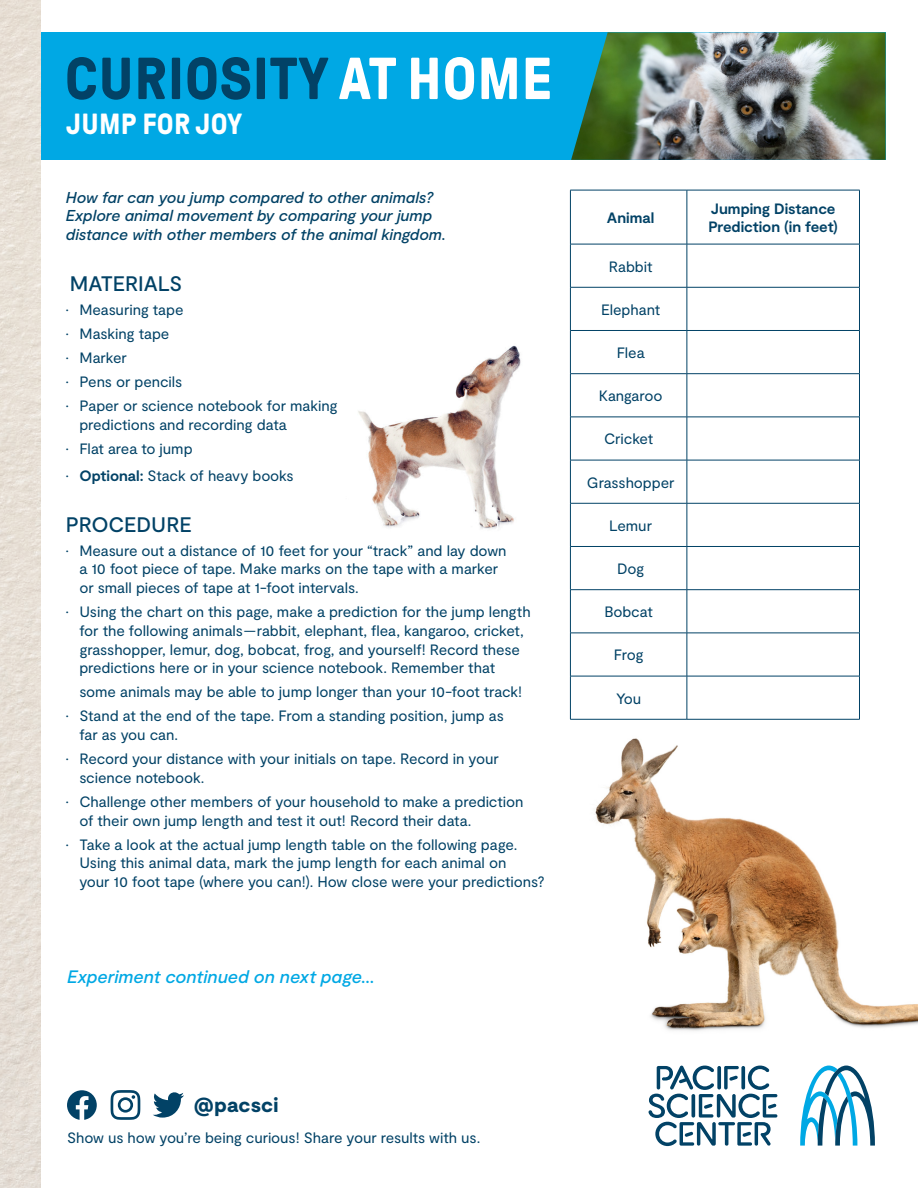
<style>
.page{position:relative;width:918px;height:1188px;background:#fff}
.page>*{position:absolute;margin:0;border:0;box-sizing:border-box;transform-origin:0 0}
.t1{font:700 59.1px "GT Pressura";letter-spacing:.01em;color:#024266}
.t2{font:700 29.1px "GT Pressura";letter-spacing:.01em;color:#fff}
.t3{font:500 21px "Moderat";letter-spacing:-.005em;color:#024266}
.t4{font:900 20.4px "Moderat";letter-spacing:.01em;color:#024266}
.t5{font:italic 500 18px "Moderat";letter-spacing:-.005em;color:#00a8e4}
.t6{font:italic 500 15.75px/18.6px "Moderat";letter-spacing:-.005em;color:#024266}
.t7{font:15px/18.8px "Moderat";letter-spacing:-.005em;color:#024266}
.t8{font:700 15px/18px "Moderat";letter-spacing:-.005em;color:#024266}
.s1{color:#fff}
.s2{font-weight:700}
</style>
<div class="page">
<div style="left:33px;top:32px;width:853px;height:128px;background:#00a8e4"></div>
<img style="left:571px;top:32px;width:315px;height:128px">
<img style="left:0;top:0;width:40px;height:1188px">
<img style="left:594px;top:738px;width:324px;height:293px">
<img style="left:358px;top:345px;width:163px;height:184px">
<svg style="left:800px;top:1066px;width:75px;height:80px"></svg>
<svg style="left:648px;top:1065px;width:129px;height:81px"></svg>
<svg style="left:153px;top:1092px;width:31px;height:26px"></svg>
<svg style="left:111px;top:1090px;width:29px;height:30px"></svg>
<svg style="left:67px;top:1090px;width:30px;height:30px"></svg>
<svg style="left:571px;top:191px;width:288px;height:528px"></svg>
<hr style="left:570px;top:190px;width:117px;height:1px;background:#024266">
<hr style="left:570px;top:190px;width:1px;height:54px;background:#024266">
<hr style="left:570px;top:244px;width:117px;height:1px;background:#024266">
<hr style="left:570px;top:244px;width:1px;height:43px;background:#024266">
<hr style="left:570px;top:287px;width:117px;height:1px;background:#024266">
<hr style="left:570px;top:287px;width:1px;height:43px;background:#024266">
<hr style="left:570px;top:330px;width:117px;height:1px;background:#024266">
<hr style="left:570px;top:331px;width:1px;height:43px;background:#024266">
<hr style="left:570px;top:373px;width:117px;height:1px;background:#024266">
<hr style="left:570px;top:374px;width:1px;height:43px;background:#024266">
<hr style="left:570px;top:417px;width:117px;height:1px;background:#024266">
<hr style="left:570px;top:417px;width:1px;height:43px;background:#024266">
<hr style="left:570px;top:460px;width:117px;height:1px;background:#024266">
<hr style="left:570px;top:460px;width:1px;height:43px;background:#024266">
<hr style="left:570px;top:503px;width:117px;height:1px;background:#024266">
<hr style="left:570px;top:503px;width:1px;height:43px;background:#024266">
<hr style="left:570px;top:546px;width:117px;height:1px;background:#024266">
<hr style="left:570px;top:547px;width:1px;height:43px;background:#024266">
<hr style="left:570px;top:589px;width:117px;height:1px;background:#024266">
<hr style="left:570px;top:590px;width:1px;height:43px;background:#024266">
<hr style="left:570px;top:633px;width:117px;height:1px;background:#024266">
<hr style="left:570px;top:633px;width:1px;height:43px;background:#024266">
<hr style="left:570px;top:676px;width:117px;height:1px;background:#024266">
<hr style="left:570px;top:676px;width:1px;height:43px;background:#024266">
<hr style="left:570px;top:719px;width:117px;height:1px;background:#024266">
<hr style="left:687px;top:190px;width:173px;height:1px;background:#024266">
<hr style="left:687px;top:190px;width:1px;height:54px;background:#024266">
<hr style="left:859px;top:190px;width:1px;height:54px;background:#024266">
<hr style="left:687px;top:244px;width:173px;height:1px;background:#024266">
<hr style="left:687px;top:244px;width:1px;height:43px;background:#024266">
<hr style="left:859px;top:244px;width:1px;height:43px;background:#024266">
<hr style="left:687px;top:287px;width:173px;height:1px;background:#024266">
<hr style="left:687px;top:287px;width:1px;height:43px;background:#024266">
<hr style="left:859px;top:287px;width:1px;height:43px;background:#024266">
<hr style="left:687px;top:330px;width:173px;height:1px;background:#024266">
<hr style="left:687px;top:331px;width:1px;height:43px;background:#024266">
<hr style="left:859px;top:331px;width:1px;height:43px;background:#024266">
<hr style="left:687px;top:373px;width:173px;height:1px;background:#024266">
<hr style="left:687px;top:374px;width:1px;height:43px;background:#024266">
<hr style="left:859px;top:374px;width:1px;height:43px;background:#024266">
<hr style="left:687px;top:417px;width:173px;height:1px;background:#024266">
<hr style="left:687px;top:417px;width:1px;height:43px;background:#024266">
<hr style="left:859px;top:417px;width:1px;height:43px;background:#024266">
<hr style="left:687px;top:460px;width:173px;height:1px;background:#024266">
<hr style="left:687px;top:460px;width:1px;height:43px;background:#024266">
<hr style="left:859px;top:460px;width:1px;height:43px;background:#024266">
<hr style="left:687px;top:503px;width:173px;height:1px;background:#024266">
<hr style="left:687px;top:503px;width:1px;height:43px;background:#024266">
<hr style="left:859px;top:503px;width:1px;height:43px;background:#024266">
<hr style="left:687px;top:546px;width:173px;height:1px;background:#024266">
<hr style="left:687px;top:547px;width:1px;height:43px;background:#024266">
<hr style="left:859px;top:547px;width:1px;height:43px;background:#024266">
<hr style="left:687px;top:589px;width:173px;height:1px;background:#024266">
<hr style="left:687px;top:590px;width:1px;height:43px;background:#024266">
<hr style="left:859px;top:590px;width:1px;height:43px;background:#024266">
<hr style="left:687px;top:633px;width:173px;height:1px;background:#024266">
<hr style="left:687px;top:633px;width:1px;height:43px;background:#024266">
<hr style="left:859px;top:633px;width:1px;height:43px;background:#024266">
<hr style="left:687px;top:676px;width:173px;height:1px;background:#024266">
<hr style="left:687px;top:676px;width:1px;height:43px;background:#024266">
<hr style="left:859px;top:676px;width:1px;height:43px;background:#024266">
<hr style="left:687px;top:719px;width:173px;height:1px;background:#024266">
<p class="t1" style="left:65px;top:47px;width:489px">CURIOSITY <span class="s1">AT HOME</span></p>
<p class="t2" style="left:66px;top:108px;width:178px">JUMP FOR JOY</p>
<p class="t6" style="left:66px;top:188px;width:382px">How far can you jump compared to other animals?<br>Explore animal movement by comparing your jump distance with other members of the animal kingdom.</p>
<p class="t3" style="left:70px;top:271px;width:114px">MATERIALS</p>
<p class="t7" style="left:66px;top:301px;width:119px">• Measuring tape</p>
<p class="t7" style="left:66px;top:325px;width:105px">• Masking tape</p>
<p class="t7" style="left:66px;top:349px;width:62px">• Marker</p>
<p class="t7" style="left:66px;top:373px;width:118px">• Pens or pencils</p>
<p class="t7" style="left:79px;top:397px;width:260px;text-indent:-14px">• Paper or science notebook for making predictions and recording data</p>
<p class="t7" style="left:66px;top:439px;width:128px">• Flat area to jump</p>
<p class="t7" style="left:66px;top:466px;width:229px">• <span class="s2">Optional:</span> Stack of heavy books</p>
<p class="t3" style="left:66px;top:512px;width:127px">PROCEDURE</p>
<p class="t7" style="left:79px;top:541px;width:429px;text-indent:-14px">• Measure out a distance of 10 feet for your “track” and lay down a 10 foot piece of tape. Make marks on the tape with a marker or small pieces of tape at 1-foot intervals.</p>
<p class="t7" style="left:79px;top:603px;width:453px;text-indent:-14px">• Using the chart on this page, make a prediction for the jump length for the following animals—rabbit, elephant, flea, kangaroo, cricket, grasshopper, lemur, dog, bobcat, frog, and yourself! Record these predictions here or in your science notebook. Remember that</p>
<p class="t7" style="left:79px;top:683px;width:444px">some animals may be able to jump longer than your 10-foot track!</p>
<p class="t7" style="left:79px;top:707px;width:426px;text-indent:-14px">• Stand at the end of the tape. From a standing position, jump as far as you can.</p>
<p class="t7" style="left:79px;top:750px;width:421px;text-indent:-14px">• Record your distance with your initials on tape. Record in your science notebook.</p>
<p class="t7" style="left:79px;top:793px;width:446px;text-indent:-14px">• Challenge other members of your household to make a prediction of their own jump length and test it out! Record their data.</p>
<p class="t7" style="left:79px;top:835px;width:467px;text-indent:-14px">• Take a look at the actual jump length table on the following page.<br>Using this animal data, mark the jump length for each animal on<br>your 10 foot tape (where you can!). How close were your predictions?</p>
<p class="t5" style="left:67px;top:966px;width:309px">Experiment continued on next page...</p>
<p class="t8" style="left:607px;top:210px;width:49px">Animal</p>
<p class="t8" style="left:708px;top:201px;width:131px">Jumping Distance<br>Prediction (in feet)</p>
<p class="t7" style="left:609px;top:258px;width:45px">Rabbit</p>
<p class="t7" style="left:601px;top:301px;width:61px">Elephant</p>
<p class="t7" style="left:617px;top:344px;width:29px">Flea</p>
<p class="t7" style="left:599px;top:387px;width:65px">Kangaroo</p>
<p class="t7" style="left:604px;top:430px;width:50px">Cricket</p>
<p class="t7" style="left:587px;top:474px;width:89px">Grasshopper</p>
<p class="t7" style="left:609px;top:517px;width:44px">Lemur</p>
<p class="t7" style="left:617px;top:560px;width:29px">Dog</p>
<p class="t7" style="left:604px;top:603px;width:50px">Bobcat</p>
<p class="t7" style="left:614px;top:646px;width:31px">Frog</p>
<p class="t7" style="left:616px;top:690px;width:27px">You</p>
<p class="t4" style="left:194px;top:1093px;width:86px">@pacsci</p>
<p class="t7" style="left:67px;top:1129px;width:415px">Show us how you’re being curious! Share your results with us.</p>
</div>
